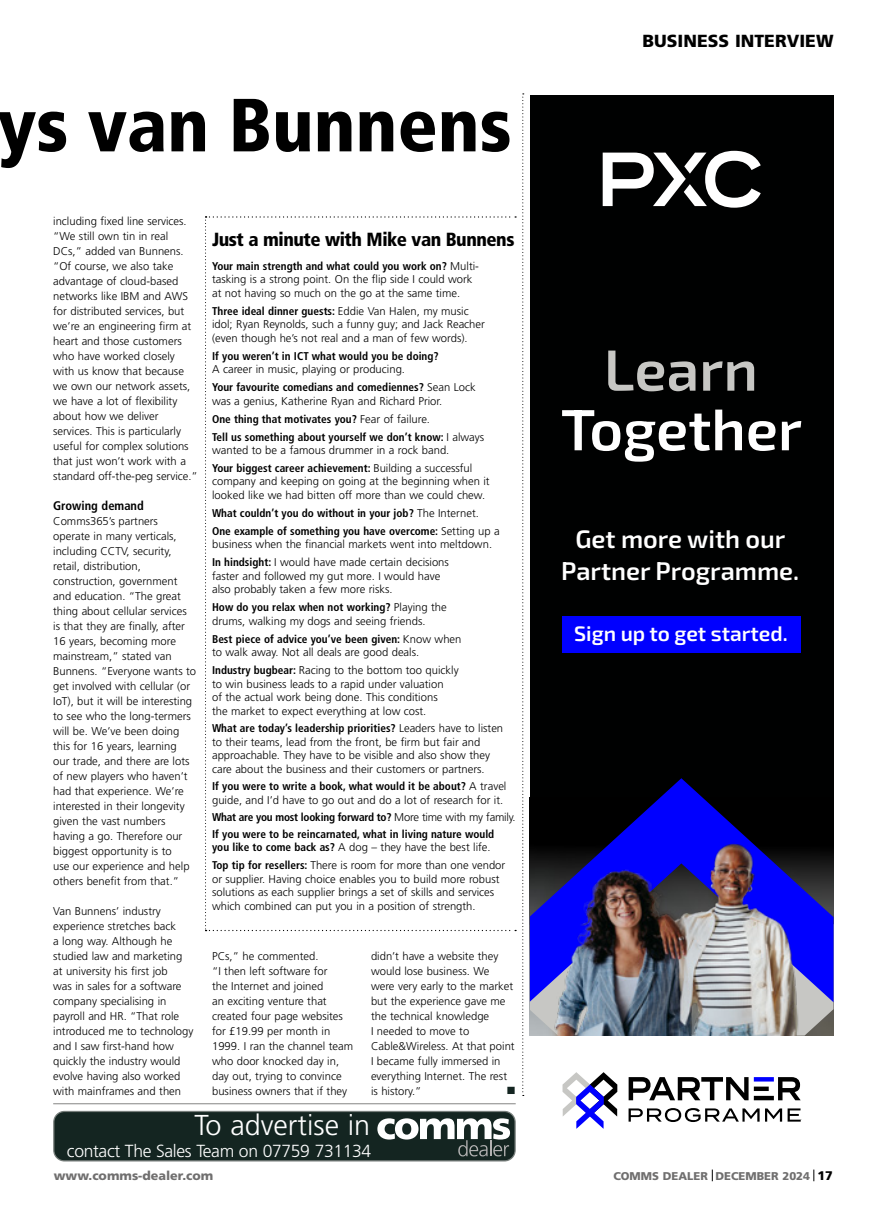
<style>
.page{position:relative;width:869px;height:1205px;background:#fff}
.page>*{position:absolute;margin:0;border:0;box-sizing:border-box;transform-origin:0 0}
.t1{font:900 condensed 75.12px "Frutiger";color:#000}
.t2{font:600 58.12px "Exo 2";color:#fff}
.t3{font:600 58.12px "Exo 2";color:#c7c7c4}
.t4{font:300 28.75px "Frutiger";color:#fff}
.t5{font:600 25.25px/32.1px "Exo 2";color:#fff;text-align:center}
.t6{font:600 20.88px "Exo 2";color:#fff}
.t7{font:900 condensed 19px "Frutiger";letter-spacing:-.025em;color:#000}
.t8{font:300 17.5px "Frutiger";letter-spacing:-.02em;color:#fff}
.t9{font:900 17.5px "Frutiger";color:#000}
.t10{font:900 12.5px "Frutiger";color:#706f6f}
.t11{font:700 condensed 12.5px "Frutiger";color:#000}
.t12{font:12.5px "Wingdings";color:#142521}
.t13{font:300 11.25px/15px "Frutiger";color:#000}
.t14{font:700 condensed 11.25px/17.9px "Frutiger";color:#000}
.t15{font:900 11.25px "Frutiger";color:#706f6f}
.s1{font-weight:700;font-stretch:condensed}
.s2{font-weight:300;font-stretch:normal}
.s3{font-size:12.5px;color:#000}
</style>
<div class="page">
<svg style="left:711px;top:1169px;width:1px;height:12px"></svg>
<svg style="left:813px;top:1169px;width:1px;height:12px"></svg>
<hr style="left:53px;top:1103px;width:462px;height:1px;background:#9d9d9c">
<svg style="left:522px;top:93px;width:1px;height:1003px"></svg>
<div style="left:54px;top:1111px;width:461px;height:50px;background:#142521;border-radius:11px"></div>
<div style="left:53px;top:1111px;width:462px;height:50px;border:1px solid #777e7b;border-radius:11px"></div>
<svg style="left:377px;top:1118px;width:133px;height:38px"></svg>
<div style="left:529px;top:95px;width:304px;height:940px;background:#000101"></div>
<svg style="left:628px;top:1108px;width:153px;height:14px"></svg>
<svg style="left:787px;top:1108px;width:13px;height:13px"></svg>
<svg style="left:628px;top:1077px;width:120px;height:23px"></svg>
<svg style="left:753px;top:1077px;width:20px;height:4px"></svg>
<hr style="left:753px;top:1096px;width:20px;height:4px;background:#000">
<div style="left:753px;top:1086px;width:15px;height:5px;background:#000"></div>
<svg style="left:778px;top:1077px;width:22px;height:23px"></svg>
<svg style="left:562px;top:1072px;width:55px;height:56px"></svg>
<div style="left:561px;top:616px;width:238px;height:37px;background:#00f"></div>
<svg style="left:602px;top:151px;width:158px;height:57px"></svg>
<img style="left:529px;top:1002px;width:304px;height:33px">
<img style="left:529px;top:778px;width:304px;height:224px">
<h1 class="t1" style="left:-3px;top:80px;width:515px">ys van Bunnens</h1>
<p class="t13" style="left:53px;top:214px;width:146px">including fixed line services. “We still own tin in real<br>DCs,” added van Bunnens. “Of course, we also take advantage of cloud-based networks like IBM and AWS for distributed services, but we’re an engineering firm at heart and those customers who have worked closely with us know that because we own our network assets, we have a lot of flexibility about how we deliver services. This is particularly useful for complex solutions that just won’t work with a standard off-the-peg service.”</p>
<p class="t11" style="left:53px;top:498px;width:92px">Growing demand</p>
<p class="t13" style="left:53px;top:514px;width:144px">Comms365’s partners operate in many verticals, including CCTV, security, retail, distribution, construction, government and education. “The great thing about cellular services is that they are finally, after<br>16 years, becoming more mainstream,” stated van<br>Bunnens. “Everyone wants to get involved with cellular (or<br>IoT), but it will be interesting to see who the long-termers will be. We’ve been doing this for 16 years, learning<br>our trade, and there are lots of new players who haven’t had that experience. We’re interested in their longevity given the vast numbers having a go. Therefore our biggest opportunity is to<br>use our experience and help others benefit from that.”</p>
<p class="t13" style="left:53px;top:904px;width:142px">Van Bunnens’ industry experience stretches back<br>a long way. Although he studied law and marketing at university his first job<br>was in sales for a software company specialising in payroll and HR. “That role introduced me to technology and I saw first-hand how quickly the industry would evolve having also worked with mainframes and then</p>
<h3 class="t7" style="left:212px;top:228px;width:304px">Just a minute with Mike van Bunnens</h3>
<p class="t13" style="left:212px;top:259px;width:268px;line-height:13.5px"><span class="s1">Your main strength and what could you work on?</span> Multi&shy;tasking is a strong point. On the flip side I could work at not having so much on the go at the same time.</p>
<p class="t13" style="left:212px;top:304px;width:274px;line-height:13.5px"><span class="s1">Three ideal dinner guests:</span> Eddie Van Halen, my music idol; Ryan Reynolds, such a funny guy; and Jack Reacher (even though he’s not real and a man of few words).</p>
<p class="t14" style="left:212px;top:347px;width:228px">If you weren’t in ICT what would you be doing?</p>
<p class="t13" style="left:212px;top:360px;width:265px;line-height:17.9px">A career in music, playing or producing.<br><span class="s1">Your favourite comedians and comediennes?</span> Sean Lock</p>
<p class="t14" style="left:212px;top:392px;width:273px"><span class="s2">was a genius, Katherine Ryan and Richard Prior.<br></span>One thing that motivates you? <span class="s2">Fear of failure.<br></span>Tell us something about yourself we don’t know: <span class="s2">I always</span></p>
<p class="t13" style="left:212px;top:441px;width:261px;line-height:17.9px">wanted to be a famous drummer in a rock band.<br><span class="s1">Your biggest career achievement:</span> Building a successful</p>
<p class="t13" style="left:212px;top:475px;width:279px;line-height:13.5px">company and keeping on going at the beginning when it looked like we had bitten off more than we could chew.</p>
<p class="t14" style="left:212px;top:504px;width:289px">What couldn’t you do without in your job? <span class="s2">The Internet.<br></span>One example of something you have overcome: <span class="s2">Setting up a</span></p>
<p class="t13" style="left:212px;top:535px;width:281px;line-height:17.9px">business when the financial markets went into meltdown.<br><span class="s1">In hindsight:</span> I would have made certain decisions</p>
<p class="t13" style="left:212px;top:569px;width:229px;line-height:13.5px">faster and followed my gut more. I would have also probably taken a few more risks.</p>
<p class="t13" style="left:212px;top:600px;width:236px;line-height:13.5px"><span class="s1">How do you relax when not working?</span> Playing the drums, walking my dogs and seeing friends.</p>
<p class="t13" style="left:212px;top:632px;width:251px;line-height:13.5px"><span class="s1">Best piece of advice you’ve been given:</span> Know when to walk away. Not all deals are good deals.</p>
<p class="t13" style="left:212px;top:663px;width:248px;line-height:13.5px"><span class="s1">Industry bugbear:</span> Racing to the bottom too quickly to win business leads to a rapid under valuation<br>of the actual work being done. This conditions<br>the market to expect everything at low cost.</p>
<p class="t13" style="left:212px;top:722px;width:292px;line-height:13.5px"><span class="s1">What are today’s leadership priorities?</span> Leaders have to listen to their teams, lead from the front, be firm but fair and approachable. They have to be visible and also show they care about the business and their customers or partners.</p>
<p class="t13" style="left:212px;top:779px;width:296px;line-height:13.5px"><span class="s1">If you were to write a book, what would it be about?</span> A travel guide, and I’d have to go out and do a lot of research for it.</p>
<p class="t14" style="left:212px;top:808px;width:305px;line-height:17px">What are you most looking forward to? <span class="s2">More time with my family.<br></span>If you were to be reincarnated, what in living nature would</p>
<p class="t13" style="left:212px;top:838px;width:294px;line-height:17.9px"><span class="s1">you like to come back as?</span> A dog – they have the best life.<br><span class="s1">Top tip for resellers:</span> There is room for more than one vendor</p>
<p class="t13" style="left:212px;top:872px;width:289px;line-height:13.5px">or supplier. Having choice enables you to build more robust solutions as each supplier brings a set of skills and services which combined can put you in a position of strength.</p>
<p class="t13" style="left:212px;top:949px;width:142px">PCs,” he commented.<br>“I then left software for<br>the Internet and joined<br>an exciting venture that created four page websites for £19.99 per month in<br>1999. I ran the channel team who door knocked day in, day out, trying to convince business owners that if they</p>
<p class="t13" style="left:371px;top:949px;width:145px">didn’t have a website they would lose business. We were very early to the market but the experience gave me the technical knowledge<br>I needed to move to<br>Cable&amp;Wireless. At that point<br>I became fully immersed in everything Internet. The rest is history.”</p>
<p class="t12" style="left:506px;top:1084px;width:11px">■</p>
<h3 class="t4" style="left:194px;top:1109px;width:177px">To advertise in</h3>
<h3 class="t8" style="left:67px;top:1140px;width:306px">contact The Sales Team on 07759 731134</h3>
<h3 class="t9" style="left:642px;top:31px;width:192px">BUSINESS INTERVIEW</h3>
<h2 class="t3" style="left:603px;top:328px;width:155px">Learn</h2>
<h2 class="t2" style="left:560px;top:388px;width:242px">Together</h2>
<h3 class="t5" style="left:561px;top:522px;width:239px">Get more with our<br>Partner Programme.</h3>
<h3 class="t6" style="left:574px;top:619px;width:215px">Sign up to get started.</h3>
<p class="t10" style="left:54px;top:1168px;width:161px">www.comms-dealer.com</p>
<p class="t15" style="left:613px;top:1169px;width:221px">COMMS DEALER DECEMBER 2024 <span class="s3">17</span></p>
</div>
